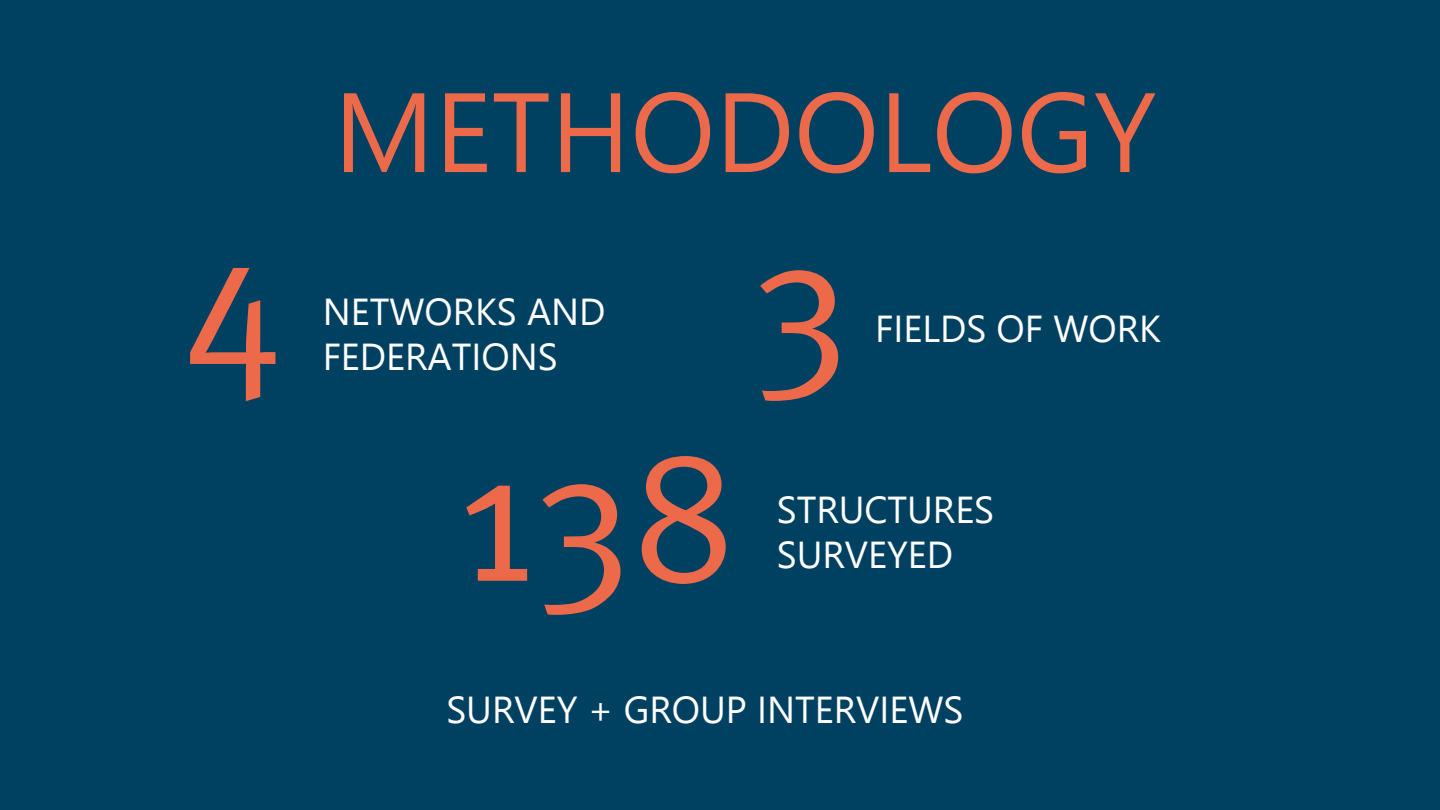
<style>
.page{position:relative;width:1440px;height:810px;background:#004061}
.page>*{position:absolute;margin:0;border:0;box-sizing:border-box;transform-origin:0 0}
.texte_capitale{font:187.5px "Meta";color:#ec694a}
.titre_partie{font:112.5px "Leelawadee UI";color:#ec694a}
.texte_capitale-2{font:37.5px/45px "Leelawadee UI";color:#fff}
</style>
<div class="page">
<p class="texte_capitale" style="left:182px;top:191px;width:102px">4</p>
<p class="titre_partie" style="left:334px;top:54px;width:824px">METHODOLOGY</p>
<p class="texte_capitale-2" style="left:323px;top:287px;width:284px">NETWORKS AND<br>FEDERATIONS</p>
<p class="texte_capitale" style="left:457px;top:407px;width:278px">138</p>
<p class="texte_capitale" style="left:751px;top:193px;width:102px">3</p>
<p class="texte_capitale-2" style="left:875px;top:305px;width:287px">FIELDS OF WORK</p>
<p class="texte_capitale-2" style="left:777px;top:485px;width:219px">STRUCTURES</p>
<p class="texte_capitale-2" style="left:777px;top:530px;width:178px">SURVEYED</p>
<p class="texte_capitale-2" style="left:446px;top:685px;width:519px">SURVEY + GROUP INTERVIEWS</p>
</div>
